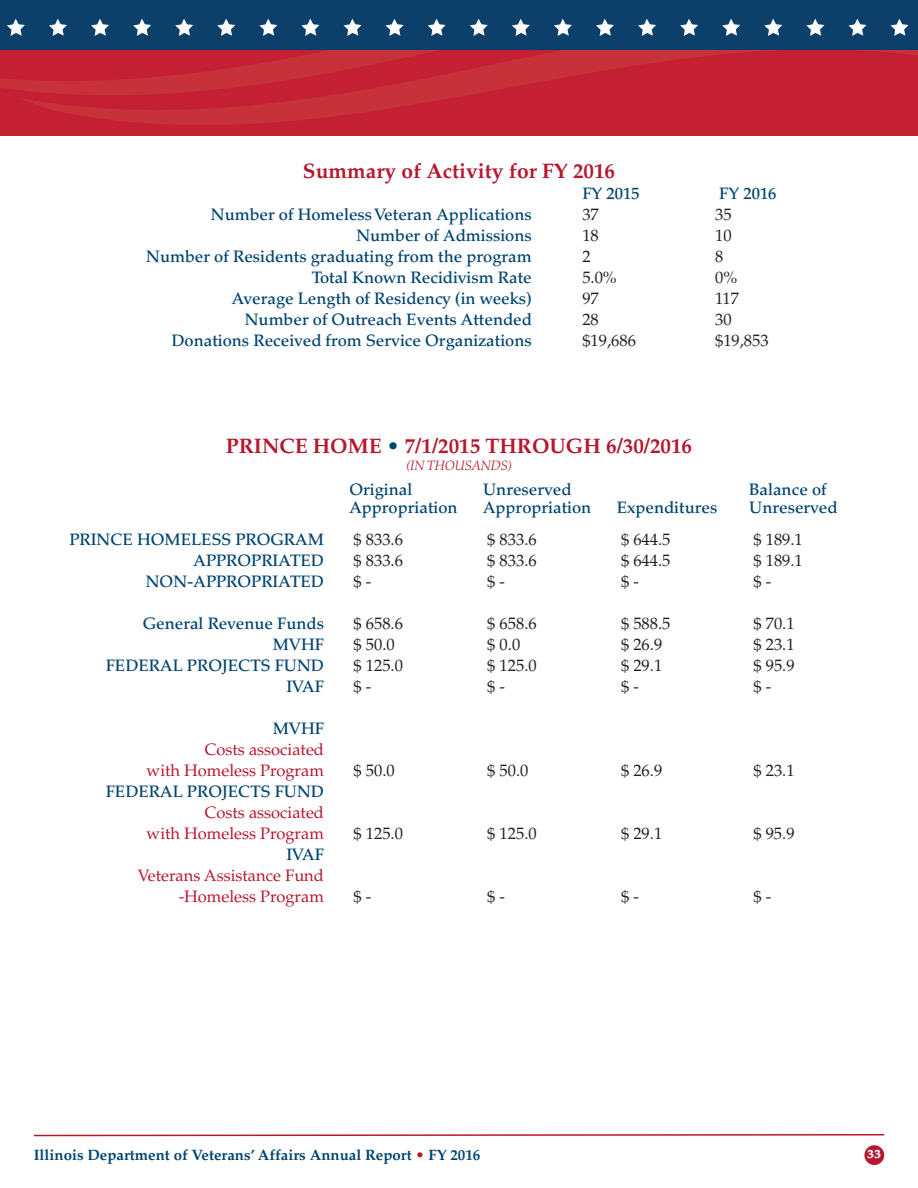
<style>
.page{position:relative;width:918px;height:1188px;background:#fff}
.page>*{position:absolute;margin:0;border:0;box-sizing:border-box;transform-origin:0 0}
.t1{font:700 21px "Palatino LT Std";color:#b6182d}
.t2{font:500 16.5px "Palatino LT Std";color:#014470}
.t3{font:16.5px "Palatino LT Std";color:#231f20}
.t4{font:16.5px/21px "Palatino LT Std";color:#b6182d;text-align:right}
.t5{font:700 15px "Palatino LT Std";color:#014470}
.t6{font:italic 300 13.5px "Palatino LT Std";color:#b6182d}
.t7{font:900 12px "Palatino LT Std";color:#fff}
.s1{color:#014470}
.s2{color:#b6182d}
</style>
<div class="page">
<svg style="left:33px;top:1134px;width:852px;height:3px"></svg>
<div style="left:864px;top:1145px;width:20px;height:20px;background:#b6182d;border-radius:50%"></div>
<svg style="left:18px;top:50px;width:900px;height:85px;background:#c42334"></svg>
<div style="left:0;top:0;width:918px;height:50px;background:#0c3f6a"></div>
<svg style="left:7px;top:19px;width:18px;height:17px"></svg>
<svg style="left:49px;top:19px;width:18px;height:17px"></svg>
<svg style="left:91px;top:19px;width:18px;height:17px"></svg>
<svg style="left:133px;top:19px;width:18px;height:17px"></svg>
<svg style="left:175px;top:19px;width:18px;height:17px"></svg>
<svg style="left:217px;top:19px;width:18px;height:17px"></svg>
<svg style="left:259px;top:19px;width:18px;height:17px"></svg>
<svg style="left:301px;top:19px;width:18px;height:17px"></svg>
<svg style="left:344px;top:19px;width:18px;height:17px"></svg>
<svg style="left:386px;top:19px;width:18px;height:17px"></svg>
<svg style="left:428px;top:19px;width:18px;height:17px"></svg>
<svg style="left:470px;top:19px;width:18px;height:17px"></svg>
<svg style="left:512px;top:19px;width:18px;height:17px"></svg>
<svg style="left:554px;top:19px;width:18px;height:17px"></svg>
<svg style="left:596px;top:19px;width:18px;height:17px"></svg>
<svg style="left:638px;top:19px;width:18px;height:17px"></svg>
<svg style="left:680px;top:19px;width:18px;height:17px"></svg>
<svg style="left:722px;top:19px;width:18px;height:17px"></svg>
<svg style="left:764px;top:19px;width:18px;height:17px"></svg>
<svg style="left:806px;top:19px;width:18px;height:17px"></svg>
<svg style="left:848px;top:19px;width:18px;height:17px"></svg>
<svg style="left:891px;top:19px;width:18px;height:17px"></svg>
<p class="t1" style="left:303px;top:163px;width:314px">Summary of Activity for FY 2016</p>
<p class="t2" style="left:582px;top:187px;width:59px">FY 2015</p>
<p class="t2" style="left:719px;top:187px;width:59px">FY 2016</p>
<p class="t2" style="left:211px;top:208px;width:322px">Number of HomelessVeteran Applications</p>
<p class="t3" style="left:582px;top:208px;width:18px">37</p>
<p class="t3" style="left:715px;top:208px;width:18px">35</p>
<p class="t2" style="left:357px;top:229px;width:177px">Number of Admissions</p>
<p class="t3" style="left:582px;top:229px;width:18px">18</p>
<p class="t3" style="left:715px;top:229px;width:18px">10</p>
<p class="t2" style="left:146px;top:250px;width:387px">Number of Residents graduating from the program</p>
<p class="t3" style="left:582px;top:250px;width:10px">2</p>
<p class="t3" style="left:715px;top:250px;width:10px">8</p>
<p class="t2" style="left:312px;top:271px;width:222px">Total Known Recidivism Rate</p>
<p class="t3" style="left:582px;top:271px;width:36px">5.0%</p>
<p class="t3" style="left:715px;top:271px;width:24px">0%</p>
<p class="t2" style="left:232px;top:292px;width:301px">Average Length of Residency (in weeks)</p>
<p class="t3" style="left:582px;top:292px;width:18px">97</p>
<p class="t3" style="left:715px;top:292px;width:25px">117</p>
<p class="t2" style="left:245px;top:313px;width:288px">Number of Outreach Events Attended</p>
<p class="t3" style="left:582px;top:313px;width:18px">28</p>
<p class="t3" style="left:715px;top:313px;width:18px">30</p>
<p class="t2" style="left:171px;top:334px;width:362px">Donations Received from Service Organizations</p>
<p class="t3" style="left:582px;top:334px;width:55px">$19,686</p>
<p class="t3" style="left:715px;top:334px;width:55px">$19,853</p>
<p class="t1" style="left:226px;top:438px;width:468px">PRINCE HOME <span class="s1">•</span> 7/1/2015 THROUGH 6/30/2016</p>
<p class="t6" style="left:406px;top:460px;width:107px">(IN THOUSANDS)</p>
<p class="t2" style="left:349px;top:483px;width:64px">Original</p>
<p class="t2" style="left:483px;top:483px;width:90px">Unreserved</p>
<p class="t2" style="left:749px;top:483px;width:79px">Balance of</p>
<p class="t2" style="left:349px;top:501px;width:110px">Appropriation</p>
<p class="t2" style="left:483px;top:501px;width:110px">Appropriation</p>
<p class="t2" style="left:617px;top:501px;width:102px">Expenditures</p>
<p class="t2" style="left:749px;top:501px;width:90px">Unreserved</p>
<p class="t2" style="left:69px;top:533px;width:256px">PRINCE HOMELESS PROGRAM</p>
<p class="t3" style="left:354px;top:533px;width:51px">$ 833.6</p>
<p class="t3" style="left:487px;top:533px;width:51px">$ 833.6</p>
<p class="t3" style="left:621px;top:533px;width:51px">$ 644.5</p>
<p class="t3" style="left:753px;top:533px;width:51px">$ 189.1</p>
<p class="t2" style="left:194px;top:554px;width:132px">APPROPRIATED</p>
<p class="t3" style="left:354px;top:554px;width:51px">$ 833.6</p>
<p class="t3" style="left:487px;top:554px;width:51px">$ 833.6</p>
<p class="t3" style="left:621px;top:554px;width:51px">$ 644.5</p>
<p class="t3" style="left:753px;top:554px;width:51px">$ 189.1</p>
<p class="t2" style="left:146px;top:575px;width:180px">NON-APPROPRIATED</p>
<p class="t3" style="left:354px;top:575px;width:19px">$-</p>
<p class="t3" style="left:487px;top:575px;width:19px">$-</p>
<p class="t3" style="left:621px;top:575px;width:19px">$-</p>
<p class="t3" style="left:753px;top:575px;width:19px">$-</p>
<p class="t2" style="left:143px;top:617px;width:183px">General Revenue Funds</p>
<p class="t3" style="left:354px;top:617px;width:51px">$ 658.6</p>
<p class="t3" style="left:487px;top:617px;width:51px">$ 658.6</p>
<p class="t3" style="left:621px;top:617px;width:51px">$ 588.5</p>
<p class="t3" style="left:753px;top:617px;width:43px">$ 70.1</p>
<p class="t2" style="left:273px;top:638px;width:53px">MVHF</p>
<p class="t3" style="left:354px;top:638px;width:43px">$ 50.0</p>
<p class="t3" style="left:487px;top:638px;width:34px">$ 0.0</p>
<p class="t3" style="left:621px;top:638px;width:43px">$ 26.9</p>
<p class="t3" style="left:753px;top:638px;width:43px">$ 23.1</p>
<p class="t2" style="left:106px;top:659px;width:220px">FEDERAL PROJECTS FUND</p>
<p class="t3" style="left:354px;top:659px;width:51px">$ 125.0</p>
<p class="t3" style="left:487px;top:659px;width:51px">$ 125.0</p>
<p class="t3" style="left:621px;top:659px;width:43px">$ 29.1</p>
<p class="t3" style="left:753px;top:659px;width:43px">$ 95.9</p>
<p class="t2" style="left:286px;top:680px;width:39px">IVAF</p>
<p class="t3" style="left:354px;top:680px;width:19px">$-</p>
<p class="t3" style="left:487px;top:680px;width:19px">$-</p>
<p class="t3" style="left:621px;top:680px;width:19px">$-</p>
<p class="t3" style="left:753px;top:680px;width:19px">$-</p>
<p class="t2" style="left:273px;top:722px;width:53px">MVHF</p>
<p class="t4" style="left:147px;top:741px;width:179px">Costs associated<br>with Homeless Program</p>
<p class="t3" style="left:354px;top:764px;width:43px">$ 50.0</p>
<p class="t3" style="left:487px;top:764px;width:43px">$ 50.0</p>
<p class="t3" style="left:621px;top:764px;width:43px">$ 26.9</p>
<p class="t3" style="left:753px;top:764px;width:43px">$ 23.1</p>
<p class="t2" style="left:106px;top:785px;width:220px">FEDERAL PROJECTS FUND</p>
<p class="t4" style="left:147px;top:804px;width:179px">Costs associated<br>with Homeless Program</p>
<p class="t2" style="left:286px;top:848px;width:39px">IVAF</p>
<p class="t4" style="left:138px;top:867px;width:188px">Veterans Assistance Fund -Homeless Program</p>
<p class="t3" style="left:354px;top:827px;width:51px">$ 125.0</p>
<p class="t3" style="left:487px;top:827px;width:51px">$ 125.0</p>
<p class="t3" style="left:621px;top:827px;width:43px">$ 29.1</p>
<p class="t3" style="left:753px;top:827px;width:43px">$ 95.9</p>
<p class="t3" style="left:354px;top:890px;width:19px">$-</p>
<p class="t3" style="left:487px;top:890px;width:19px">$-</p>
<p class="t3" style="left:621px;top:890px;width:19px">$-</p>
<p class="t3" style="left:753px;top:890px;width:19px">$-</p>
<p class="t5" style="left:34px;top:1149px;width:448px">Illinois Department of Veterans’ Affairs Annual Report <span class="s2">•</span> FY 2016</p>
<p class="t7" style="left:867px;top:1149px;width:16px">33</p>
</div>
